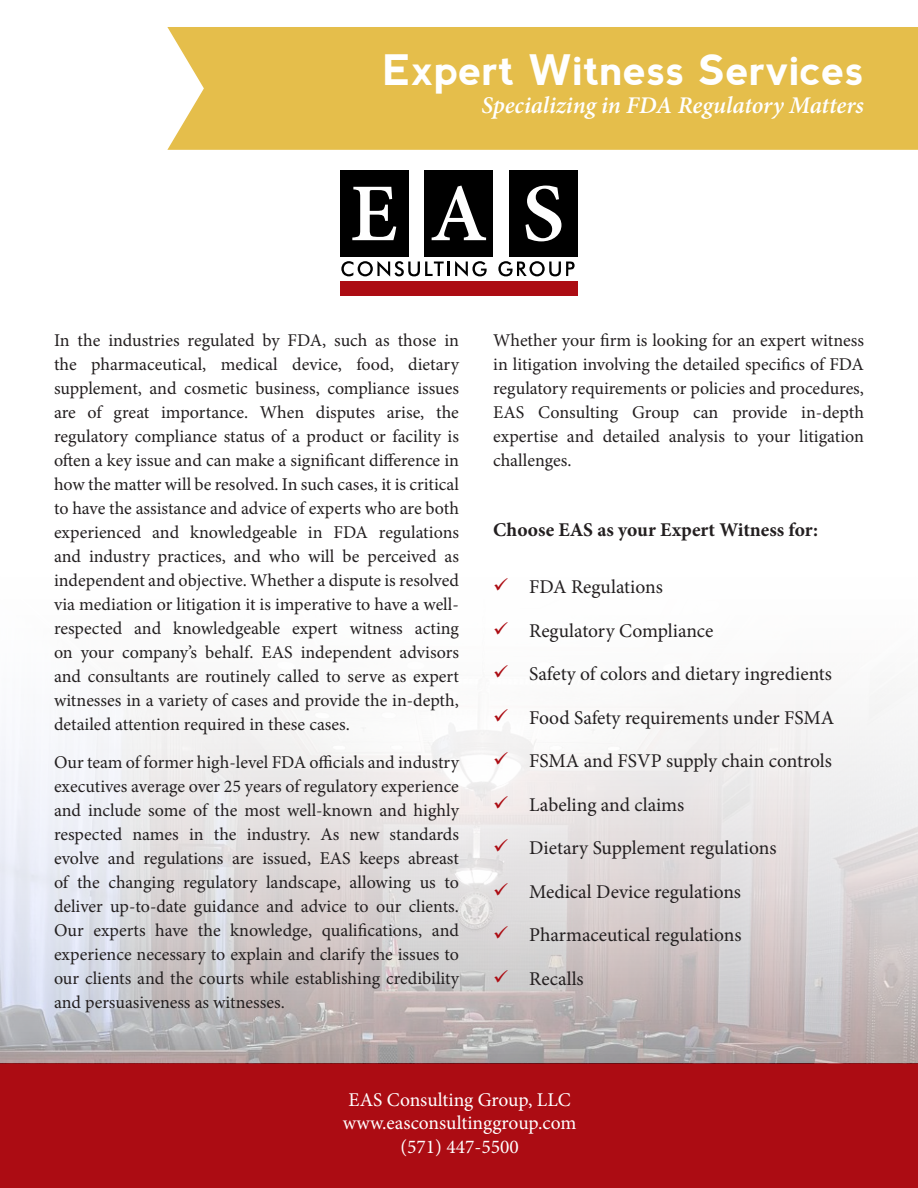
<style>
.page{position:relative;width:918px;height:1188px;background:#fff}
.page>*{position:absolute;margin:0;border:0;box-sizing:border-box;transform-origin:0 0}
.Headline_1{font:700 42px "nevis";color:#fff}
.Headline_1-2{font:italic 600 24px "Minion Pro";letter-spacing:-.005em;color:#fff}
.Bullet_Listing_-_Exp{font:19.5px "Minion Pro";color:#231f20}
.t1{font:19.5px "Minion Pro";color:#fff}
.Intro_Expert_Witness{font:700 19.5px "Minion Pro";color:#231f20}
.Intro_Expert_Witness-2{font:18px/24px "Minion Pro";color:#231f20;text-align:justify}
</style>
<div class="page">
<div style="left:0;top:1064px;width:918px;height:124px;background:#ac0c13"></div>
<svg style="left:341px;top:261px;width:146px;height:16px"></svg>
<svg style="left:498px;top:261px;width:77px;height:15px"></svg>
<div style="left:340px;top:170px;width:68px;height:87px;background:#000"></div>
<div style="left:425px;top:170px;width:68px;height:87px;background:#000"></div>
<div style="left:509px;top:170px;width:68px;height:87px;background:#000"></div>
<div style="left:340px;top:281px;width:237px;height:15px;background:#ac0c13"></div>
<svg style="left:352px;top:187px;width:44px;height:53px"></svg>
<svg style="left:432px;top:186px;width:54px;height:54px"></svg>
<svg style="left:526px;top:186px;width:35px;height:55px"></svg>
<img style="left:0;top:694px;width:918px;height:370px">
<div style="left:167px;top:27px;width:751px;height:123px;background:#e5be4b"></div>
<svg style="left:495px;top:709px;width:13px;height:12px"></svg>
<svg style="left:495px;top:752px;width:13px;height:13px"></svg>
<svg style="left:495px;top:796px;width:13px;height:12px"></svg>
<svg style="left:495px;top:839px;width:13px;height:13px"></svg>
<svg style="left:495px;top:883px;width:13px;height:12px"></svg>
<svg style="left:495px;top:926px;width:13px;height:13px"></svg>
<svg style="left:495px;top:970px;width:13px;height:12px"></svg>
<p class="Headline_1" style="left:383px;top:46px;width:483px">Expert Witness Services</p>
<p class="Headline_1-2" style="left:482px;top:89px;width:384px">Specializing in FDA Regulatory Matters</p>
<p class="Intro_Expert_Witness-2" style="left:54px;top:328px;width:407px">In the industries regulated by FDA, such as those in the pharmaceutical, medical device, food, dietary supplement, and cosmetic business, compliance issues are of great importance. When disputes arise, the regulatory compliance status of a product or facility is often a key issue and can make a significant difference in how the matter will be resolved. In such cases, it is critical to have the assistance and advice of experts who are both experienced and knowledgeable in FDA regulations and industry practices, and who will be perceived as independent and objective. Whether a dispute is resolved via mediation or litigation it is imperative to have a well&shy;respected and knowledgeable expert witness acting on your company’s behalf. EAS independent advisors and consultants are routinely called to serve as expert witnesses in a variety of cases and provide the in-depth, detailed attention required in these cases.</p>
<p class="Intro_Expert_Witness-2" style="left:54px;top:750px;width:407px">Our team of former high-level FDA officials and industry executives average over 25 years of regulatory experience and include some of the most well-known and highly respected names in the industry. As new standards evolve and regulations are issued, EAS keeps abreast of the changing regulatory landscape, allowing us to deliver up-to-date guidance and advice to our clients.<br>Our experts have the knowledge, qualifications, and experience necessary to explain and clarify the issues to our clients and the courts while establishing credibility and persuasiveness as witnesses.</p>
<p class="Intro_Expert_Witness-2" style="left:493px;top:328px;width:372px">Whether your firm is looking for an expert witness in litigation involving the detailed specifics of FDA regulatory requirements or policies and procedures, EAS Consulting Group can provide in-depth expertise and detailed analysis to your litigation challenges.</p>
<p class="Intro_Expert_Witness" style="left:493px;top:516px;width:327px">Choose EAS as your Expert Witness for:</p>
<p class="Bullet_Listing_-_Exp" style="left:529px;top:574px;width:135px">FDA Regulations</p>
<p class="Bullet_Listing_-_Exp" style="left:529px;top:617px;width:186px">Regulatory Compliance</p>
<p class="Bullet_Listing_-_Exp" style="left:529px;top:661px;width:304px">Safety of colors and dietary ingredients</p>
<p class="Bullet_Listing_-_Exp" style="left:529px;top:704px;width:307px">Food Safety requirements under FSMA</p>
<p class="Bullet_Listing_-_Exp" style="left:529px;top:748px;width:304px">FSMA and FSVP supply chain controls</p>
<p class="Bullet_Listing_-_Exp" style="left:529px;top:791px;width:157px">Labeling and claims</p>
<p class="Bullet_Listing_-_Exp" style="left:529px;top:835px;width:249px">Dietary Supplement regulations</p>
<p class="Bullet_Listing_-_Exp" style="left:529px;top:878px;width:213px">Medical Device regulations</p>
<p class="Bullet_Listing_-_Exp" style="left:529px;top:922px;width:214px">Pharmaceutical regulations</p>
<p class="Bullet_Listing_-_Exp" style="left:529px;top:965px;width:56px">Recalls</p>
<p class="t1" style="left:349px;top:1087px;width:224px">EAS Consulting Group, LLC</p>
<p class="t1" style="left:343px;top:1110px;width:235px">www.easconsultinggroup.com</p>
<p class="t1" style="left:400px;top:1133px;width:120px">(571) 447-5500</p>
</div>
